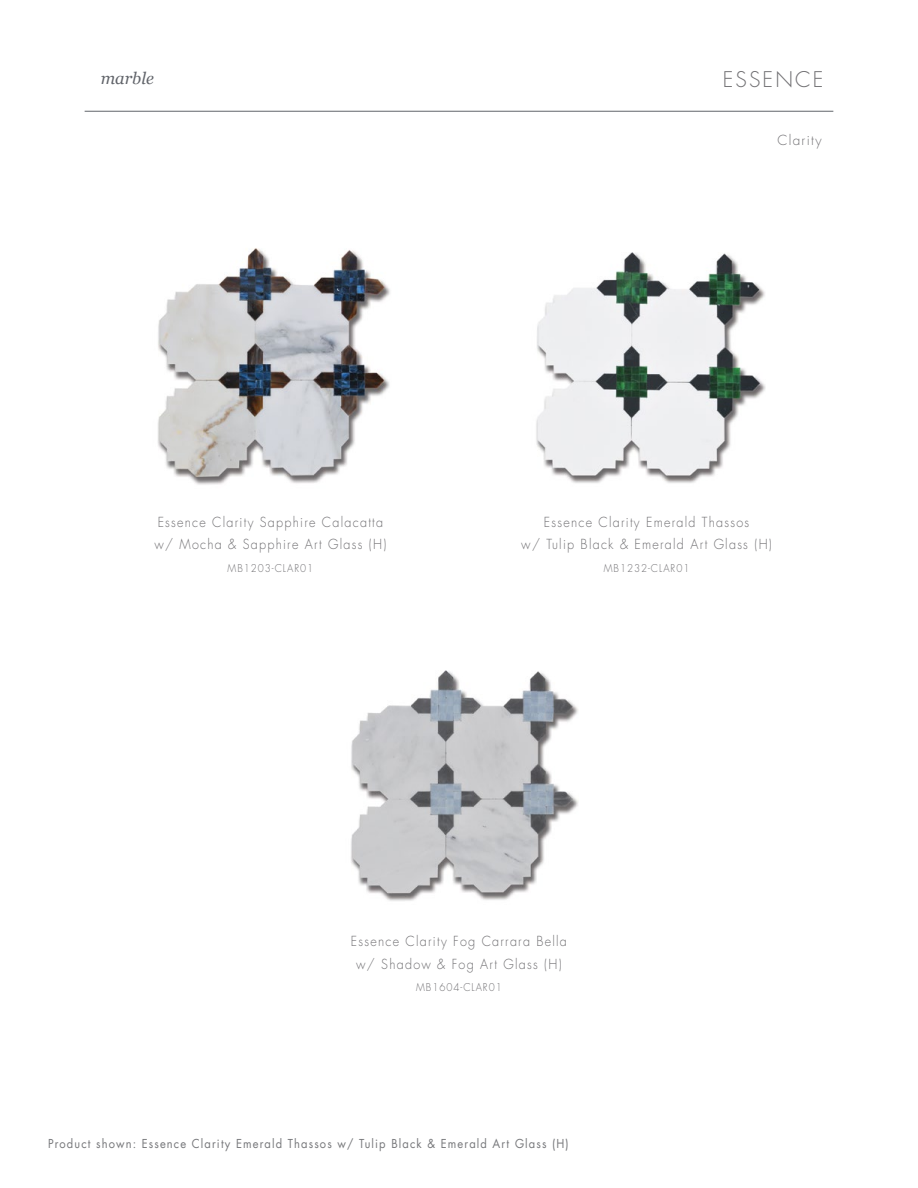
<style>
.page{position:relative;width:918px;height:1188px;background:#fff}
.page>*{position:absolute;margin:0;border:0;box-sizing:border-box;transform-origin:0 0}
.t1{font:300 21px "Futura LT";letter-spacing:.1em;color:#717073}
.t2{font:italic 16.5px "Georgia";color:#61646a}
.t3{font:300 13.5px/22.5px "Futura LT";letter-spacing:.1em;color:#717073;text-align:center;scale:.93 1}
.t4{font:300 13.5px "Futura LT";letter-spacing:.1em;color:#717073}
.t5{font:12px "Futura LT";letter-spacing:.1em;color:#77787b;scale:.93 1}
.t6{font:300 10.5px "Futura LT";letter-spacing:.1em;color:#717073;scale:.93 1}
</style>
<div class="page">
<hr style="left:85px;top:111px;width:748px;height:1px;background:#61646a">
<img style="left:351px;top:670px;width:227px;height:231px">
<img style="left:157px;top:248px;width:233px;height:237px">
<img style="left:536px;top:252px;width:230px;height:231px">
<p class="t2" style="left:101px;top:66px;width:55px">marble</p>
<h1 class="t1" style="left:723px;top:67px;width:102px">ESSENCE</h1>
<p class="t4" style="left:777px;top:132px;width:46px">Clarity</p>
<p class="t3" style="left:154px;top:511px;width:251px;text-align:left">Essence Clarity Sapphire Calacatta w/ Mocha &amp; Sapphire Art Glass (H)</p>
<p class="t6" style="left:228px;top:562px;width:94px">MB1203-CLAR01</p>
<p class="t3" style="left:521px;top:511px;width:271px">Essence Clarity Emerald Thassos<br>w/ Tulip Black &amp; Emerald Art Glass (H)</p>
<p class="t6" style="left:604px;top:562px;width:94px">MB1232-CLAR01</p>
<p class="t3" style="left:351px;top:931px;width:234px">Essence Clarity Fog Carrara Bella w/ Shadow &amp; Fog Art Glass (H)</p>
<p class="t6" style="left:416px;top:981px;width:94px">MB1604-CLAR01</p>
<p class="t5" style="left:48px;top:1135px;width:561px">Product shown: Essence Clarity Emerald Thassos w/ Tulip Black &amp; Emerald Art Glass (H)</p>
</div>
